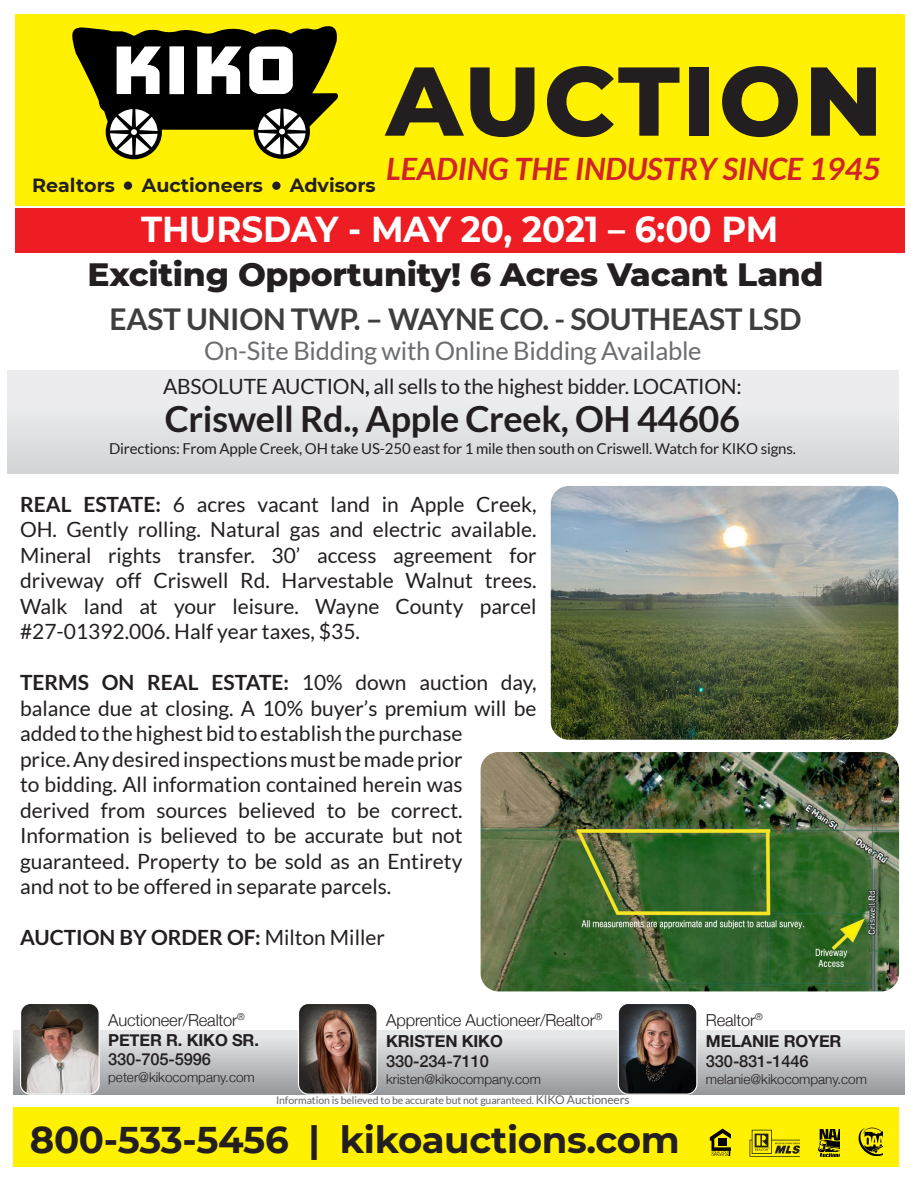
<style>
.page{position:relative;width:918px;height:1188px;background:#fff}
.page>*{position:absolute;margin:0;border:0;box-sizing:border-box;transform-origin:0 0}
.t1{font:800 97.5px "Montserrat";letter-spacing:.03em;color:#231f20}
.t2{font:700 37.2px "Montserrat";letter-spacing:-.01em;color:#231f20}
.t3{font:700 36px "Lato";letter-spacing:-.01em;color:#231f20}
.t4{font:700 36px "Montserrat";color:#fff;scale:.95 1}
.t5{font:800 33px "Montserrat";letter-spacing:-.01em;color:#231f20}
.t6{font:italic 700 30.9px "Lato";color:#d1232a}
.t7{font:700 30px "Lato";letter-spacing:-.01em;color:#3e3e3f}
.t8{font:25.5px "Lato";letter-spacing:-.01em;color:#6c6d70}
.t9{font:21px/25.5px "Lato";color:#231f20;text-align:justify}
.t10{font:700 21px "Lato";color:#231f20}
.t11{font:700 19.05px "Montserrat";color:#231f20}
.t12{font:300 16.5px "Helvetica Neue";letter-spacing:-.01em;color:#231f20}
.t13{font:700 16.5px "Helvetica Neue";letter-spacing:-.01em;color:#231f20}
.t14{font:500 16.5px "Helvetica Neue";letter-spacing:-.01em;color:#231f20}
.t15{font:15px "Lato";letter-spacing:-.01em;color:#231f20}
.t16{font:300 13.5px "Helvetica Neue";color:#231f20}
.t17{font:10.5px "Lato";letter-spacing:-.01em;color:#636366}
.s1{font-weight:700}
.s2{font-weight:400}
.s3{font-size:12px}
</style>
<div class="page">
<div style="left:14px;top:1107px;width:885px;height:60px;background:#fff101"></div>
<svg style="left:710px;top:1129px;width:21px;height:27px"></svg>
<svg style="left:750px;top:1130px;width:50px;height:27px"></svg>
<svg style="left:818px;top:1129px;width:21px;height:28px"></svg>
<svg style="left:859px;top:1128px;width:24px;height:28px"></svg>
<div style="left:14px;top:1030px;width:890px;height:65px;background:linear-gradient(to bottom,#eeeff0,#95979a)"></div>
<img style="left:481px;top:752px;width:418px;height:239px">
<img style="left:551px;top:486px;width:347px;height:254px">
<img style="left:21px;top:1005px;width:78px;height:89px">
<div style="left:20px;top:1003px;width:80px;height:92px;border:1px solid #fff;border-radius:10px"></div>
<img style="left:298px;top:1005px;width:79px;height:89px">
<div style="left:298px;top:1003px;width:80px;height:92px;border:1px solid #fff;border-radius:10px"></div>
<img style="left:618px;top:1005px;width:79px;height:89px">
<div style="left:618px;top:1003px;width:79px;height:92px;border:1px solid #fff;border-radius:10px"></div>
<div style="left:7px;top:370px;width:891px;height:104px;background:linear-gradient(to bottom,#f2f2f3,#d5d6d8)"></div>
<div style="left:15px;top:208px;width:889px;height:45px;background:#ee1d23"></div>
<div style="left:15px;top:14px;width:889px;height:192px;background:#fff101"></div>
<svg style="left:72px;top:26px;width:266px;height:133px"></svg>
<div style="left:124px;top:181px;width:8px;height:9px;background:#231f20;border-radius:50%"></div>
<div style="left:272px;top:182px;width:9px;height:8px;background:#231f20;border-radius:50%"></div>
<p class="t11" style="left:32px;top:171px;width:84px">Realtors</p>
<p class="t11" style="left:142px;top:171px;width:123px">Auctioneers</p>
<p class="t11" style="left:290px;top:171px;width:87px">Advisors</p>
<p class="t1" style="left:386px;top:30px;width:498px">AUCTION</p>
<p class="t6" style="left:386px;top:151px;width:496px">LEADING THE INDUSTRY SINCE 1945</p>
<p class="t4" style="left:141px;top:204px;width:672px">THURSDAY - MAY 20, 2021 – 6:00 PM</p>
<p class="t5" style="left:88px;top:250px;width:738px">Exciting Opportunity! 6 Acres Vacant Land</p>
<p class="t7" style="left:110px;top:302px;width:693px">EAST UNION TWP. – WAYNE CO. - SOUTHEAST LSD</p>
<p class="t8" style="left:204px;top:336px;width:499px">On-Site Bidding with Online Bidding Available</p>
<p class="t9" style="left:163px;top:374px;width:580px">ABSOLUTE AUCTION<span class="s1">,</span> all sells to the highest bidder. LOCATION:</p>
<p class="t3" style="left:165px;top:398px;width:577px">Criswell Rd., Apple Creek, OH 44606</p>
<p class="t15" style="left:109px;top:440px;width:688px">Directions: From Apple Creek, OH take US-250 east for 1 mile then south on Criswell. Watch for KIKO signs.</p>
<p class="t9" style="left:20px;top:491px;width:518px"><span class="s1">REAL ESTATE:</span> 6 acres vacant land in Apple Creek, OH. Gently rolling. Natural gas and electric available.<br>Mineral rights transfer. 30’ access agreement for driveway off Criswell Rd. Harvestable Walnut trees.<br>Walk land at your leisure. Wayne County parcel #27-01392.006. Half year taxes, $35.</p>
<p class="t9" style="left:20px;top:670px;width:518px;text-align:left"><span class="s1">TERMS ON REAL ESTATE:</span> 10% down auction day, balance due at closing. A 10% buyer’s premium will be added to the highest bid to establish the purchase<br>price. Any desired inspections must be made prior<br>to bidding. All information contained herein was derived from sources believed to be correct.<br>Information is believed to be accurate but not guaranteed. Property to be sold as an Entirety<br>and not to be offered in separate parcels.</p>
<p class="t10" style="left:20px;top:926px;width:366px">AUCTION BY ORDER OF: <span class="s2">Milton Miller</span></p>
<p class="t12" style="left:108px;top:1007px;width:138px">Auctioneer/Realtor<sup>®</sup></p>
<p class="t13" style="left:108px;top:1027px;width:152px">PETER R. KIKO SR.</p>
<p class="t14" style="left:108px;top:1046px;width:104px">330-705-5996</p>
<p class="t16" style="left:108px;top:1066px;width:148px">peter@kikocompany.com</p>
<p class="t12" style="left:386px;top:1007px;width:218px">Apprentice Auctioneer/Realtor<sup>®</sup></p>
<p class="t13" style="left:386px;top:1029px;width:118px">KRISTEN KIKO</p>
<p class="t14" style="left:386px;top:1048px;width:104px">330-234-7110</p>
<p class="t16" style="left:386px;top:1068px;width:156px">kristen@kikocompany.com</p>
<p class="t17" style="left:276px;top:1095px;width:355px">Information is believed to be accurate but not guaranteed. <span class="s3">KIKO Auctioneers</span></p>
<p class="t2" style="left:30px;top:1113px;width:651px">800-533-5456 | kikoauctions.com</p>
<p class="t12" style="left:706px;top:1007px;width:58px">Realtor<sup>®</sup></p>
<p class="t13" style="left:706px;top:1029px;width:137px">MELANIE ROYER</p>
<p class="t14" style="left:706px;top:1048px;width:104px">330-831-1446</p>
<p class="t16" style="left:706px;top:1068px;width:163px">melanie@kikocompany.com</p>
</div>
